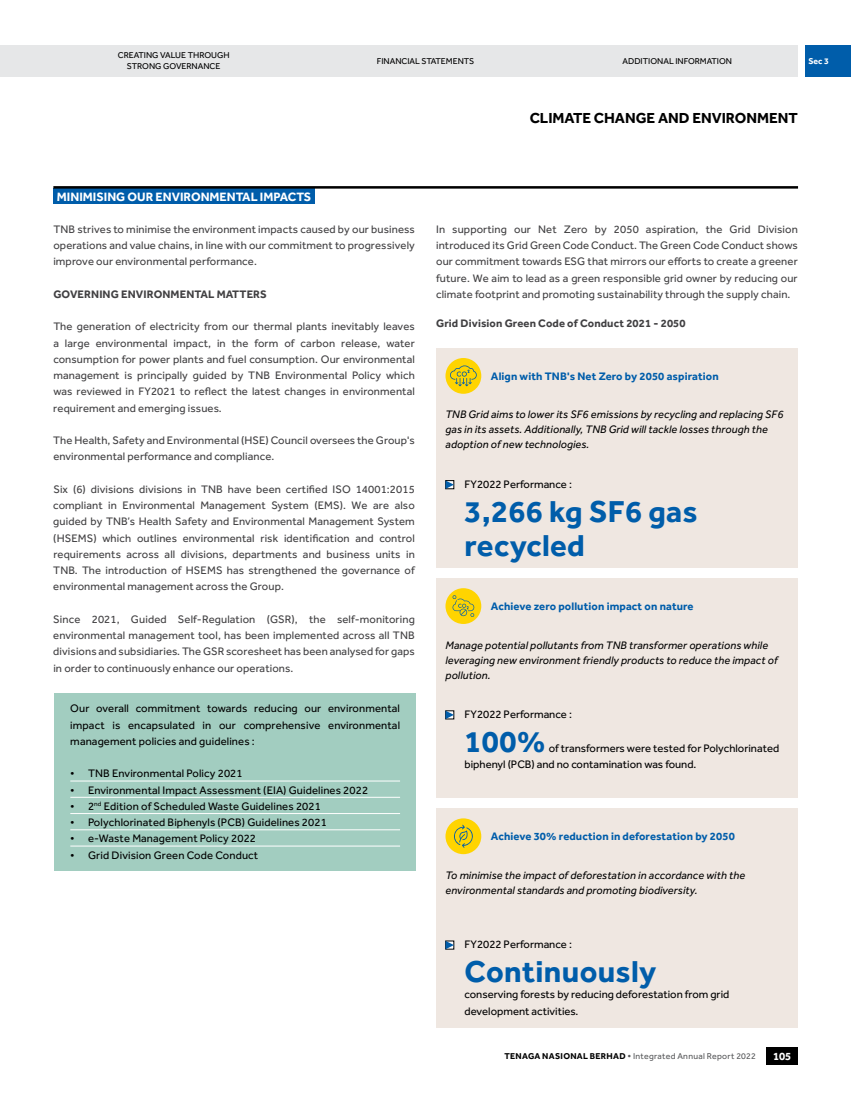
<style>
.page{position:relative;width:851px;height:1099px;background:#fff}
.page>*{position:absolute;margin:0;border:0;box-sizing:border-box;transform-origin:0 0}
.t1{font:700 31.25px/33.8px "Effra";letter-spacing:.01em;color:#005daa}
.t2{font:700 15px "Effra";color:#000}
.t3{font:700 12.5px "Effra";color:#fff}
.t4{font:11.25px/16.2px "Effra";letter-spacing:.01em;color:#414042;text-align:justify}
.t5{font:11.25px/16.2px "Effra";letter-spacing:.01em;color:#000}
.t6{font:italic 11.25px/15px "Effra";letter-spacing:.01em;color:#000}
.t7{font:700 11.25px "Effra";letter-spacing:.01em;color:#005daa}
.t8{font:700 11.25px "Effra";letter-spacing:.01em;color:#414042}
.t9{font:700 11.25px "Effra";color:#fff}
.t10{font:8.75px/11.2px "Effra";color:#000;text-align:center}
.t11{font:8.75px "Effra";letter-spacing:.035em;color:#58595b}
.t12{font:700 8.75px "Effra";color:#fff}
.s1{font-weight:700;color:#000}
.s2{font-weight:700}
</style>
<div class="page">
<div style="left:0;top:45px;width:797px;height:32px;background:#e6e7e8"></div>
<div style="left:804px;top:45px;width:46px;height:32px;background:#005daa"></div>
<div style="left:766px;top:1047px;width:31px;height:18px;background:#000"></div>
<div style="left:53px;top:189px;width:262px;height:15px;background:#005daa"></div>
<hr style="left:53px;top:186px;width:744px;height:3px;background:#000">
<div style="left:54px;top:693px;width:362px;height:177px;background:#a2cdc0"></div>
<hr style="left:70px;top:780px;width:330px;height:1px;background:#fff">
<hr style="left:70px;top:797px;width:330px;height:1px;background:#fff">
<hr style="left:70px;top:813px;width:330px;height:1px;background:#fff">
<hr style="left:70px;top:829px;width:330px;height:1px;background:#fff">
<hr style="left:70px;top:845px;width:330px;height:1px;background:#fff">
<div style="left:436px;top:578px;width:361px;height:219px;background:#efe7e1"></div>
<div style="left:445px;top:588px;width:36px;height:36px;background:#ffd400;border-radius:50%"></div>
<svg style="left:445px;top:710px;width:9px;height:9px"></svg>
<svg style="left:452px;top:595px;width:22px;height:22px"></svg>
<div style="left:436px;top:808px;width:361px;height:220px;background:#efe7e1"></div>
<div style="left:445px;top:818px;width:36px;height:36px;background:#ffd400;border-radius:50%"></div>
<svg style="left:445px;top:940px;width:9px;height:9px"></svg>
<svg style="left:454px;top:824px;width:19px;height:23px"></svg>
<div style="left:436px;top:348px;width:361px;height:219px;background:#efe7e1"></div>
<div style="left:445px;top:358px;width:36px;height:36px;background:#ffd400;border-radius:50%"></div>
<svg style="left:445px;top:480px;width:9px;height:9px"></svg>
<svg style="left:450px;top:365px;width:26px;height:21px"></svg>
<p class="t10" style="left:118px;top:49px;width:113px">CREATING VALUE THROUGH<br>STRONG GOVERNANCE</p>
<p class="t10" style="left:376px;top:55px;width:99px">FINANCIAL STATEMENTS</p>
<p class="t10" style="left:622px;top:55px;width:111px">ADDITIONAL INFORMATION</p>
<p class="t12" style="left:808px;top:55px;width:22px">Sec 3</p>
<h2 class="t2" style="left:529px;top:109px;width:270px">CLIMATE CHANGE AND ENVIRONMENT</h2>
<p class="t3" style="left:57px;top:189px;width:256px">MINIMISING OUR ENVIRONMENTAL IMPACTS</p>
<p class="t4" style="left:53px;top:221px;width:363px">TNB strives to minimise the environment impacts caused by our business operations and value chains, in line with our commitment to progressively improve our environmental performance.</p>
<p class="t8" style="left:53px;top:287px;width:215px">GOVERNING ENVIRONMENTAL MATTERS</p>
<p class="t4" style="left:53px;top:318px;width:363px">The generation of electricity from our thermal plants inevitably leaves a large environmental impact, in the form of carbon release, water consumption for power plants and fuel consumption. Our environmental management is principally guided by TNB Environmental Policy which was reviewed in FY2021 to reflect the latest changes in environmental requirement and emerging issues.</p>
<p class="t4" style="left:53px;top:432px;width:363px">The Health, Safety and Environmental (HSE) Council oversees the Group's environmental performance and compliance.</p>
<p class="t4" style="left:53px;top:481px;width:363px">Six (6) divisions divisions in TNB have been certified ISO 14001:2015 compliant in Environmental Management System (EMS). We are also guided by TNB’s Health Safety and Environmental Management System (HSEMS) which outlines environmental risk identification and control requirements across all divisions, departments and business units in TNB. The introduction of HSEMS has strengthened the governance of environmental management across the Group.</p>
<p class="t4" style="left:53px;top:611px;width:363px">Since 2021, Guided Self-Regulation (GSR), the self-monitoring environmental management tool, has been implemented across all TNB divisions and subsidiaries. The GSR scoresheet has been analysed for gaps in order to continuously enhance our operations.</p>
<p class="t5" style="left:70px;top:700px;width:331px;text-align:justify">Our overall commitment towards reducing our environmental impact is encapsulated in our comprehensive environmental management policies and guidelines :</p>
<p class="t5" style="left:70px;top:765px;width:174px">• TNB Environmental Policy 2021</p>
<p class="t5" style="left:70px;top:781px;width:299px">• Environmental Impact Assessment (EIA) Guidelines 2022</p>
<p class="t5" style="left:70px;top:797px;width:252px">• 2<sup>nd</sup> Edition of Scheduled Waste Guidelines 2021</p>
<p class="t5" style="left:70px;top:814px;width:258px">• Polychlorinated Biphenyls (PCB) Guidelines 2021</p>
<p class="t5" style="left:70px;top:830px;width:187px">• e-Waste Management Policy 2022</p>
<p class="t5" style="left:70px;top:846px;width:189px">• Grid Division Green Code Conduct</p>
<p class="t4" style="left:436px;top:221px;width:363px">In supporting our Net Zero by 2050 aspiration, the Grid Division introduced its Grid Green Code Conduct. The Green Code Conduct shows our commitment towards ESG that mirrors our efforts to create a greener future. We aim to lead as a green responsible grid owner by reducing our climate footprint and promoting sustainability through the supply chain.</p>
<p class="t8" style="left:436px;top:316px;width:251px">Grid Division Green Code of Conduct 2021 - 2050</p>
<p class="t7" style="left:491px;top:369px;width:229px">Align with TNB's Net Zero by 2050 aspiration</p>
<p class="t6" style="left:445px;top:407px;width:339px">TNB Grid aims to lower its SF6 emissions by recycling and replacing SF6 gas in its assets. Additionally, TNB Grid will tackle losses through the adoption of new technologies.</p>
<p class="t5" style="left:464px;top:476px;width:109px">FY2022 Performance :</p>
<h1 class="t1" style="left:464px;top:493px;width:234px">3,266 kg SF6 gas recycled</h1>
<p class="t7" style="left:491px;top:599px;width:204px">Achieve zero pollution impact on nature</p>
<p class="t6" style="left:445px;top:637px;width:333px">Manage potential pollutants from TNB transformer operations while leveraging new environment friendly products to reduce the impact of pollution.</p>
<p class="t5" style="left:464px;top:706px;width:109px">FY2022 Performance :</p>
<h1 class="t1" style="left:464px;top:724px;width:82px">100%</h1>
<p class="t5" style="left:464px;top:740px;width:316px;text-indent:84px">of transformers were tested for Polychlorinated biphenyl (PCB) and no contamination was found.</p>
<p class="t7" style="left:491px;top:829px;width:245px">Achieve 30% reduction in deforestation by 2050</p>
<p class="t6" style="left:445px;top:867px;width:301px">To minimise the impact of deforestation in accordance with the environmental standards and promoting biodiversity.</p>
<p class="t5" style="left:464px;top:936px;width:109px">FY2022 Performance :</p>
<h1 class="t1" style="left:464px;top:954px;width:193px">Continuously</h1>
<p class="t5" style="left:464px;top:986px;width:266px">conserving forests by reducing deforestation from grid development activities.</p>
<p class="t11" style="left:504px;top:1051px;width:253px"><span class="s1">TENAGA NASIONAL BERHAD</span> <span class="s2">•</span> Integrated Annual Report 2022</p>
<p class="t9" style="left:772px;top:1049px;width:20px">105</p>
</div>
